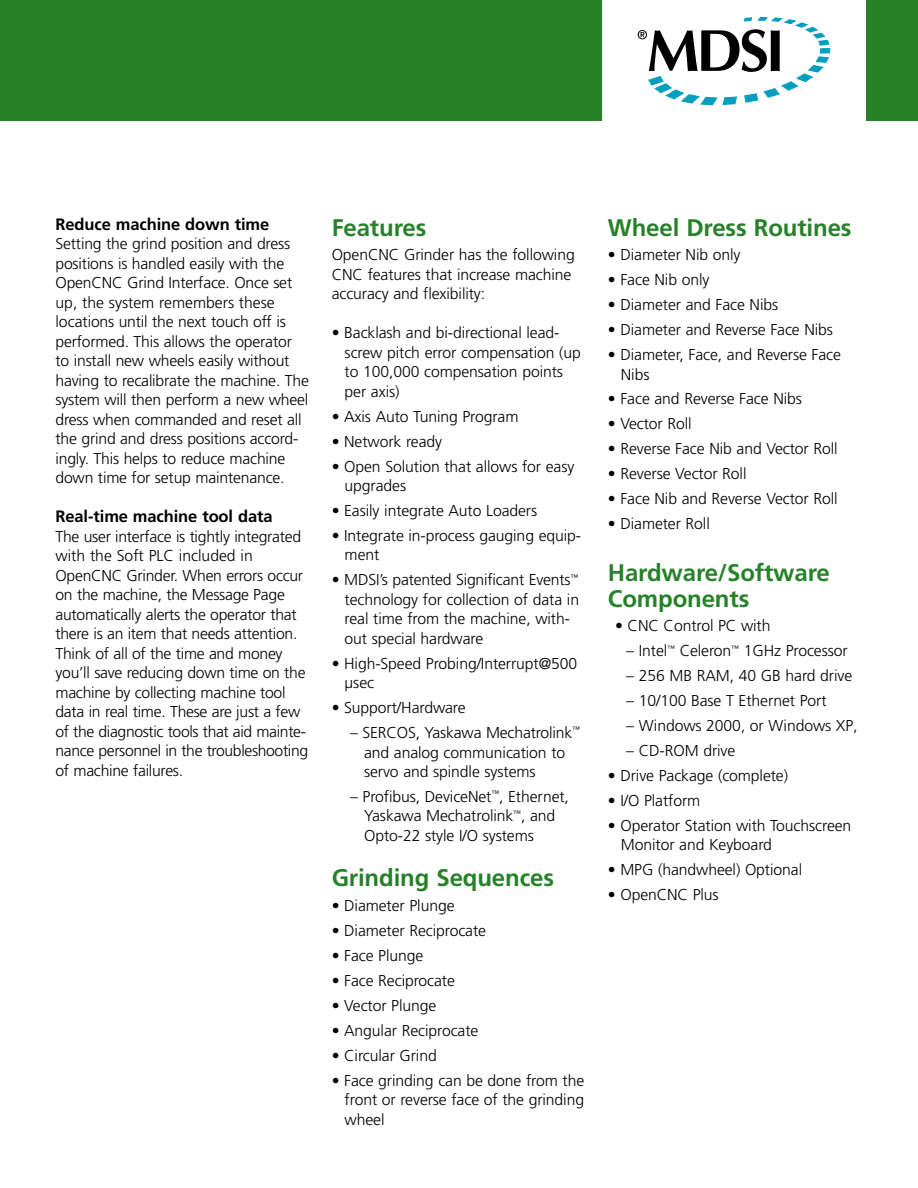
<style>
.page{position:relative;width:918px;height:1188px;background:#fff}
.page>*{position:absolute;margin:0;border:0;box-sizing:border-box;transform-origin:0 0}
.t1{font:700 24px/25.5px "Frutiger";letter-spacing:-.005em;color:#268129}
.t2{font:700 16.5px "Frutiger";letter-spacing:-.005em;color:#000}
.t3{font:300 15.75px/19.5px "Frutiger";letter-spacing:-.005em;color:#000}
</style>
<div class="page">
<div style="left:0;top:0;width:918px;height:122px;background:#268129"></div>
<div style="left:603px;top:0;width:263px;height:122px;background:#fff"></div>
<svg style="left:638px;top:17px;width:192px;height:88px"></svg>
<p class="t2" style="left:56px;top:218px;width:215px">Reduce machine down time</p>
<p class="t3" style="left:56px;top:235px;width:255px">Setting the grind position and dress positions is handled easily with the OpenCNC Grind Interface. Once set up, the system remembers these locations until the next touch off is performed. This allows the operator to install new wheels easily without having to recalibrate the machine. The system will then perform a new wheel dress when commanded and reset all the grind and dress positions accord&shy;ingly. This helps to reduce machine down time for setup maintenance.</p>
<p class="t2" style="left:56px;top:510px;width:219px">Real-time machine tool data</p>
<p class="t3" style="left:56px;top:528px;width:254px">The user interface is tightly integrated with the Soft PLC included in OpenCNC Grinder. When errors occur on the machine, the Message Page automatically alerts the operator that there is an item that needs attention.<br>Think of all of the time and money you’ll save reducing down time on the machine by collecting machine tool data in real time. These are just a few of the diagnostic tools that aid mainte&shy;nance personnel in the troubleshooting of machine failures.</p>
<h1 class="t1" style="left:332px;top:216px;width:96px">Features</h1>
<p class="t3" style="left:332px;top:246px;width:245px">OpenCNC Grinder has the following<br>CNC features that increase machine accuracy and flexibility:</p>
<p class="t3" style="left:345px;top:324px;width:238px;text-indent:-13px">• Backlash and bi-directional lead&shy;screw pitch error compensation (up to 100,000 compensation points per axis)</p>
<p class="t3" style="left:332px;top:408px;width:188px">• Axis Auto Tuning Program</p>
<p class="t3" style="left:332px;top:433px;width:112px">• Network ready</p>
<p class="t3" style="left:345px;top:458px;width:231px;text-indent:-13px">• Open Solution that allows for easy upgrades</p>
<p class="t3" style="left:332px;top:502px;width:207px">• Easily integrate Auto Loaders</p>
<p class="t3" style="left:345px;top:527px;width:238px;text-indent:-13px">• Integrate in-process gauging equip&shy;ment</p>
<p class="t3" style="left:345px;top:571px;width:236px;text-indent:-13px">• MDSI’s patented Significant Events<sup>™ </sup>technology for collection of data in real time from the machine, with&shy;out special hardware</p>
<p class="t3" style="left:345px;top:655px;width:234px;text-indent:-13px">• High-Speed Probing/Interrupt@500 µsec</p>
<p class="t3" style="left:332px;top:699px;width:136px">• Support/Hardware</p>
<p class="t3" style="left:364px;top:724px;width:217px;text-indent:-14px">– SERCOS, Yaskawa Mechatrolink<sup>™ </sup>and analog communication to servo and spindle systems</p>
<p class="t3" style="left:364px;top:788px;width:206px;text-indent:-14px">– Profibus, DeviceNet<sup>™</sup>, Ethernet,<br>Yaskawa Mechatrolink<sup>™</sup>, and<br>Opto-22 style I/O systems</p>
<h1 class="t1" style="left:332px;top:867px;width:224px">Grinding Sequences</h1>
<p class="t3" style="left:332px;top:897px;width:124px">• Diameter Plunge</p>
<p class="t3" style="left:332px;top:922px;width:156px">• Diameter Reciprocate</p>
<p class="t3" style="left:332px;top:947px;width:93px">• Face Plunge</p>
<p class="t3" style="left:332px;top:972px;width:125px">• Face Reciprocate</p>
<p class="t3" style="left:332px;top:997px;width:106px">• Vector Plunge</p>
<p class="t3" style="left:332px;top:1022px;width:148px">• Angular Reciprocate</p>
<p class="t3" style="left:332px;top:1047px;width:107px">• Circular Grind</p>
<p class="t3" style="left:345px;top:1072px;width:241px;text-align:justify;text-indent:-13px">• Face grinding can be done from the front or reverse face of the grinding wheel</p>
<h1 class="t1" style="left:608px;top:216px;width:245px">Wheel Dress Routines</h1>
<p class="t3" style="left:608px;top:246px;width:134px">• Diameter Nib only</p>
<p class="t3" style="left:608px;top:271px;width:103px">• Face Nib only</p>
<p class="t3" style="left:608px;top:296px;width:172px">• Diameter and Face Nibs</p>
<p class="t3" style="left:608px;top:321px;width:227px">• Diameter and Reverse Face Nibs</p>
<p class="t3" style="left:621px;top:346px;width:222px;text-indent:-13px">• Diameter, Face, and Reverse Face<br>Nibs</p>
<p class="t3" style="left:608px;top:390px;width:196px">• Face and Reverse Face Nibs</p>
<p class="t3" style="left:608px;top:415px;width:85px">• Vector Roll</p>
<p class="t3" style="left:608px;top:440px;width:231px">• Reverse Face Nib and Vector Roll</p>
<p class="t3" style="left:608px;top:465px;width:140px">• Reverse Vector Roll</p>
<p class="t3" style="left:608px;top:490px;width:231px">• Face Nib and Reverse Vector Roll</p>
<p class="t3" style="left:608px;top:515px;width:103px">• Diameter Roll</p>
<h1 class="t1" style="left:608px;top:562px;width:223px">Hardware/Software<br>Components</h1>
<p class="t3" style="left:615px;top:617px;width:157px">• CNC Control PC with</p>
<p class="t3" style="left:626px;top:642px;width:223px">– Intel<sup>™</sup> Celeron<sup>™</sup> 1GHz Processor</p>
<p class="t3" style="left:626px;top:667px;width:228px">– 256 MB RAM, 40 GB hard drive</p>
<p class="t3" style="left:626px;top:692px;width:202px">– 10/100 Base T Ethernet Port</p>
<p class="t3" style="left:626px;top:717px;width:233px">– Windows 2000‚ or Windows XP‚</p>
<p class="t3" style="left:626px;top:742px;width:111px">– CD-ROM drive</p>
<p class="t3" style="left:608px;top:767px;width:182px">• Drive Package (complete)</p>
<p class="t3" style="left:608px;top:792px;width:94px">• I/O Platform</p>
<p class="t3" style="left:621px;top:817px;width:232px;text-indent:-13px">• Operator Station with Touchscreen<br>Monitor and Keyboard</p>
<p class="t3" style="left:608px;top:861px;width:196px">• MPG (handwheel) Optional</p>
<p class="t3" style="left:608px;top:886px;width:112px">• OpenCNC Plus</p>
</div>
